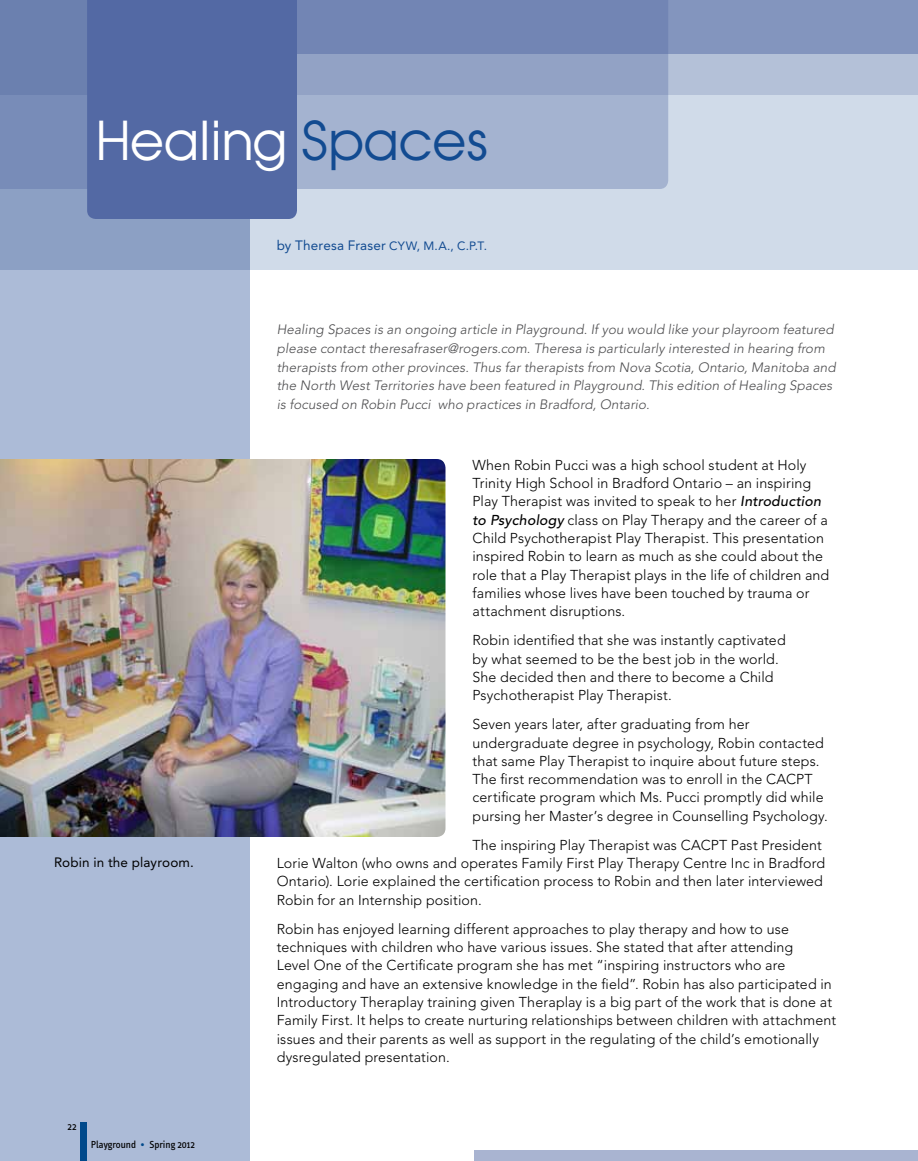
<style>
.page{position:relative;width:918px;height:1161px;background:#fff}
.page>*{position:absolute;margin:0;border:0;box-sizing:border-box;transform-origin:0 0}
.t1{font:49.5px "Avant Garde";letter-spacing:-.01em;color:#fff}
.t2{font:300 14.25px/18.3px "Avenir";letter-spacing:.01em;color:#000}
.t3{font:italic 300 13.5px/18.8px "Avenir";letter-spacing:.01em;color:#4d4d4f}
.t4{font:13.5px "Avenir";letter-spacing:.015em;color:#124b91}
.t5{font:13.5px "Avenir";letter-spacing:.01em;color:#000}
.t6{font:10.5px "Info Text";color:#000}
.s1{color:#124b91}
.s2{font-size:12px}
.s3{color:#0064a6}
.s4{font-weight:500;font-style:italic}
</style>
<div class="page">
<svg style="left:250px;top:54px;width:668px;height:216px;background:#ccd7e6"></svg>
<svg style="left:0;top:189px;width:250px;height:972px;background:#a8b7d4"></svg>
<div style="left:87px;top:189px;width:210px;height:30px;background:#5369a4"></div>
<svg style="left:0;top:0;width:668px;height:189px;background:#7c8fba"></svg>
<img style="left:0;top:459px;width:446px;height:378px">
<svg style="left:223px;top:0;width:695px;height:54px;background:#7487b5"></svg>
<div style="left:474px;top:1150px;width:444px;height:11px;background:#a9b4d1"></div>
<h1 class="t1" style="left:96px;top:110px;width:394px">Healing <span class="s1">Spaces</span></h1>
<p class="t4" style="left:277px;top:238px;width:212px">by Theresa Fraser <span class="s2">CYW, M.A., C.P.T.</span></p>
<p class="t5" style="left:54px;top:854px;width:141px">Robin in the playroom.</p>
<p class="t6" style="left:68px;top:1121px;width:11px">22</p>
<p class="t6" style="left:91px;top:1138px;width:105px">Playground <span class="s3">•</span> Spring 2012</p>
<p class="t3" style="left:277px;top:320px;width:561px">Healing Spaces is an ongoing article in Playground. If you would like your playroom featured please contact theresafraser@rogers.com. Theresa is particularly interested in hearing from therapists from other provinces. Thus far therapists from Nova Scotia, Ontario, Manitoba and the North West Territories have been featured in Playground. This edition of Healing Spaces is focused on Robin Pucci who practices in Bradford, Ontario.</p>
<p class="t2" style="left:472px;top:456px;width:358px">When Robin Pucci was a high school student at Holy Trinity High School in Bradford Ontario – an inspiring Play Therapist was invited to speak to her <span class="s4">Introduction to Psychology</span> class on Play Therapy and the career of a Child Psychotherapist Play Therapist. This presentation inspired Robin to learn as much as she could about the role that a Play Therapist plays in the life of children and families whose lives have been touched by trauma or attachment disruptions.</p>
<p class="t2" style="left:472px;top:631px;width:315px">Robin identified that she was instantly captivated by what seemed to be the best job in the world.<br>She decided then and there to become a Child Psychotherapist Play Therapist.</p>
<p class="t2" style="left:472px;top:715px;width:357px">Seven years later, after graduating from her undergraduate degree in psychology, Robin contacted that same Play Therapist to inquire about future steps.<br>The first recommendation was to enroll in the CACPT certificate program which Ms. Pucci promptly did while pursing her Master’s degree in Counselling Psychology.</p>
<p class="t2" style="left:277px;top:836px;width:550px;text-indent:196px">The inspiring Play Therapist was CACPT Past President Lorie Walton (who owns and operates Family First Play Therapy Centre Inc in Bradford Ontario). Lorie explained the certification process to Robin and then later interviewed Robin for an Internship position.</p>
<p class="t2" style="left:277px;top:920px;width:561px">Robin has enjoyed learning different approaches to play therapy and how to use techniques with children who have various issues. She stated that after attending<br>Level One of the Certificate program she has met “inspiring instructors who are engaging and have an extensive knowledge in the field”. Robin has also participated in Introductory Theraplay training given Theraplay is a big part of the work that is done at Family First. It helps to create nurturing relationships between children with attachment issues and their parents as well as support in the regulating of the child’s emotionally dysregulated presentation.</p>
</div>
